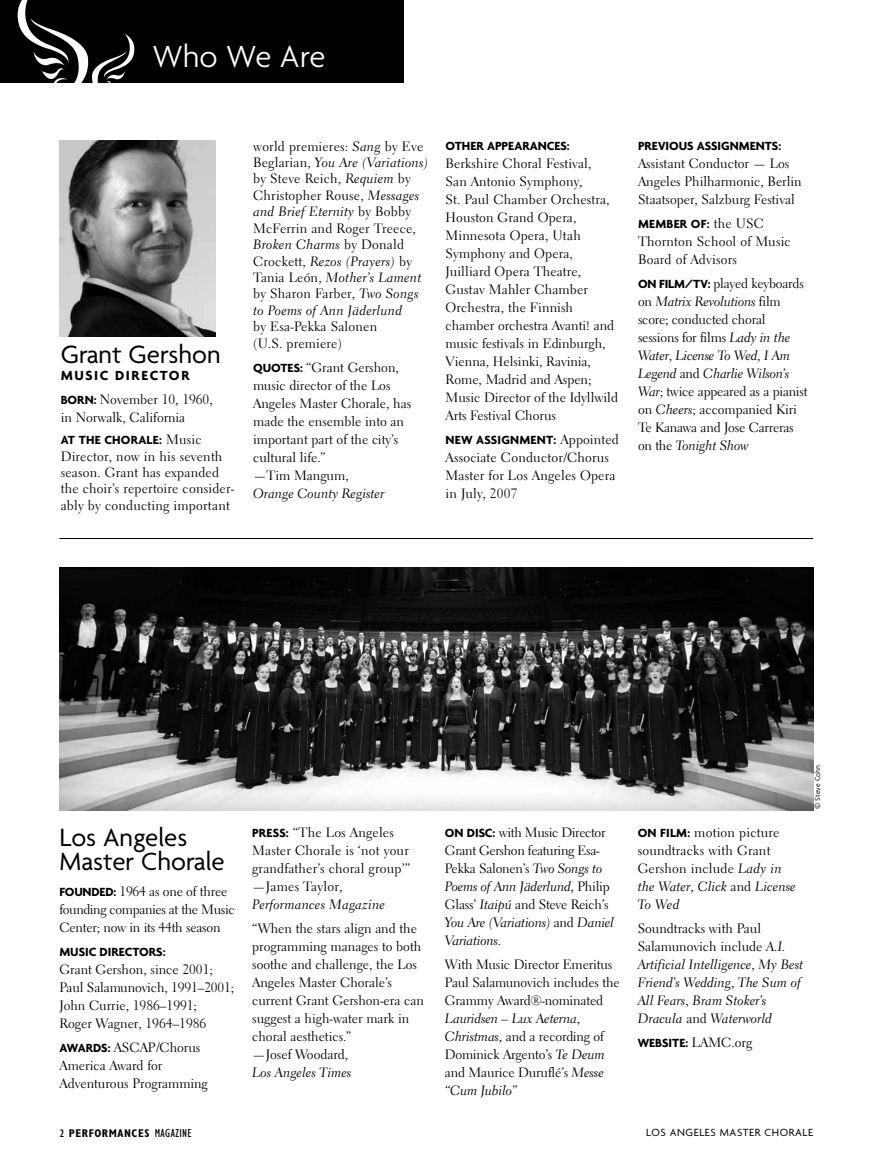
<style>
.page{position:relative;width:878px;height:1175px;background:#fff}
.page>*{position:absolute;margin:0;border:0;box-sizing:border-box;transform-origin:0 0}
.t1{font:300 33px "Agenda";color:#fff}
.t2{font:27px/24px "Agenda";color:#000}
.t3{font:700 14.25px "Agenda";letter-spacing:.11em;color:#000}
.t4{font:13.5px/18px "Electra LH";color:#000}
.t5{font:13.5px/18px "Electra LH Cursive";color:#000}
.t6{font:13.5px/18px "Electra LH";letter-spacing:-.025em;color:#000}
.t7{font:700 12.75px "Agenda";color:#000}
.t8{font:11.25px "Agenda";letter-spacing:.05em;color:#000}
.t9{font:700 condensed 11.25px "Gill Sans";letter-spacing:.05em;color:#000}
.t10{font:7.5px "Kievit";letter-spacing:.01em;color:#000}
.s1{font-family:"Agenda";font-weight:700;font-size:12.75px}
.s2{font-family:"Electra LH";font-weight:400;font-size:13.5px}
.s3{font-family:"Electra LH Cursive"}
.s4{font-family:"Electra LH"}
.s5{font-weight:400}
.s6{font-weight:400;font-size:12px}
</style>
<div class="page">
<img style="left:59px;top:567px;width:754px;height:243px">
<div style="left:0;top:0;width:403px;height:82px;background:#000"></div>
<img style="left:59px;top:140px;width:156px;height:196px">
<hr style="left:59px;top:538px;width:754px;height:1px;background:#000">
<h1 class="t1" style="left:152px;top:43px;width:175px">Who We Are</h1>
<h2 class="t2" style="left:61px;top:345px;width:161px">Grant Gershon</h2>
<p class="t3" style="left:61px;top:369px;width:130px">MUSIC DIRECTOR</p>
<p class="t4" style="left:61px;top:391px;width:153px"><span class="s1">BORN:</span> November 10, 1960, in Norwalk, California</p>
<p class="t7" style="left:61px;top:435px;width:142px">AT THE CHORALE: <span class="s2">Music</span></p>
<p class="t4" style="left:61px;top:449px;width:175px;line-height:16.5px">Director, now in his seventh season. Grant has expanded the choir’s repertoire consider&shy;ably by conducting important</p>
<p class="t4" style="left:253px;top:138px;width:172px">world premieres: <span class="s3">Sang</span> by Eve</p>
<p class="t5" style="left:253px;top:155px;width:177px"><span class="s4">Beglarian,</span> You Are (Variations)</p>
<p class="t4" style="left:253px;top:172px;width:168px;line-height:16.5px">by Steve Reich, <span class="s3">Requiem</span> by<br>Christopher Rouse, <span class="s3">Messages</span></p>
<p class="t5" style="left:253px;top:204px;width:159px">and Brief Eternity <span class="s4">by Bobby</span></p>
<p class="t4" style="left:253px;top:220px;width:164px">McFerrin and Roger Treece,</p>
<p class="t5" style="left:253px;top:238px;width:170px;line-height:16.5px">Broken Charms <span class="s4">by Donald<br>Crockett,</span> Rezos (Prayers) <span class="s4">by<br>Tania León,</span> Mother’s Lament</p>
<p class="t4" style="left:253px;top:286px;width:167px">by Sharon Farber, <span class="s3">Two Songs</span></p>
<p class="t5" style="left:253px;top:303px;width:150px">to Poems of Ann Jäderlund</p>
<p class="t4" style="left:253px;top:320px;width:126px;line-height:16.5px">by Esa-Pekka Salonen (U.S. premiere)</p>
<p class="t4" style="left:253px;top:359px;width:159px"><span class="s1">QUOTES:</span> “Grant Gershon, music director of the Los<br>Angeles Master Chorale, has made the ensemble into an important part of the city’s cultural life.”<br>—Tim Mangum,</p>
<p class="t5" style="left:253px;top:485px;width:133px">Orange County Register</p>
<p class="t7" style="left:445px;top:140px;width:126px">OTHER APPEARANCES:</p>
<p class="t4" style="left:445px;top:155px;width:174px">Berkshire Choral Festival,<br>San Antonio Symphony,<br>St. Paul Chamber Orchestra,<br>Houston Grand Opera,<br>Minnesota Opera, Utah<br>Symphony and Opera,<br>Juilliard Opera Theatre,<br>Gustav Mahler Chamber<br>Orchestra, the Finnish chamber orchestra Avanti! and music festivals in Edinburgh,<br>Vienna, Helsinki, Ravinia,<br>Rome, Madrid and Aspen;<br>Music Director of the Idyllwild<br>Arts Festival Chorus</p>
<p class="t7" style="left:445px;top:434px;width:175px">NEW ASSIGNMENT: <span class="s2">Appointed</span></p>
<p class="t4" style="left:445px;top:449px;width:171px">Associate Conductor/Chorus<br>Master for Los Angeles Opera in July, 2007</p>
<p class="t7" style="left:638px;top:140px;width:145px">PREVIOUS ASSIGNMENTS:</p>
<p class="t4" style="left:638px;top:155px;width:165px">Assistant Conductor — Los<br>Angeles Philharmonic, Berlin<br>Staatsoper, Salzburg Festival</p>
<p class="t7" style="left:638px;top:218px;width:128px">MEMBER OF: <span class="s2">the USC</span></p>
<p class="t4" style="left:638px;top:233px;width:154px">Thornton School of Music<br>Board of Advisors</p>
<p class="t4" style="left:638px;top:275px;width:167px"><span class="s1">ON FILM/TV:</span> played keyboards</p>
<p class="t5" style="left:638px;top:293px;width:144px"><span class="s4">on</span> Matrix Revolutions <span class="s4">film</span></p>
<p class="t4" style="left:638px;top:311px;width:154px">score; conducted choral sessions for films <span class="s3">Lady in the</span></p>
<p class="t5" style="left:638px;top:347px;width:153px">Water<span class="s4">,</span> License To Wed<span class="s4">,</span> I Am<br>Legend <span class="s4">and</span> Charlie Wilson’s</p>
<p class="t4" style="left:638px;top:383px;width:171px"><span class="s3">War</span>; twice appeared as a pianist on <span class="s3">Cheers</span>; accompanied Kiri<br>Te Kanawa and Jose Carreras</p>
<p class="t5" style="left:638px;top:437px;width:112px"><span class="s4">on the</span> Tonight Show</p>
<h2 class="t2" style="left:59px;top:827px;width:167px">Los Angeles<br>Master Chorale</h2>
<p class="t4" style="left:59px;top:883px;width:177px"><span class="s1">FOUNDED:</span> 1964 as one of three founding companies at the Music<br>Center; now in its 44th season</p>
<p class="t7" style="left:59px;top:946px;width:107px">MUSIC DIRECTORS:</p>
<p class="t4" style="left:59px;top:961px;width:176px">Grant Gershon, since 2001;<br>Paul Salamunovich, 1991–2001;<br>John Currie, 1986–1991;<br>Roger Wagner, 1964–1986</p>
<p class="t4" style="left:59px;top:1039px;width:150px"><span class="s1">AWARDS:</span> ASCAP/Chorus<br>America Award for<br>Adventurous Programming</p>
<p class="t4" style="left:252px;top:824px;width:160px"><span class="s1">PRESS:</span> “The Los Angeles<br>Master Chorale is ‘not your grandfather’s choral group’” —James Taylor,</p>
<p class="t5" style="left:252px;top:896px;width:134px">Performances Magazine</p>
<p class="t4" style="left:252px;top:920px;width:173px">“When the stars align and the programming manages to both soothe and challenge, the Los<br>Angeles Master Chorale’s current Grant Gershon-era can suggest a high-water mark in choral aesthetics.”<br>—Josef Woodard,</p>
<p class="t5" style="left:252px;top:1064px;width:101px">Los Angeles Times</p>
<p class="t6" style="left:445px;top:824px;width:162px"><span class="s1">ON DISC:</span> with Music Director<br>Grant Gershon featuring Esa-<br>Pekka Salonen’s <span class="s3">Two Songs to</span></p>
<p class="t5" style="left:445px;top:878px;width:166px">Poems of Ann Jäderlund<span class="s4">, Philip</span></p>
<p class="t4" style="left:445px;top:896px;width:165px">Glass’ <span class="s3">Itaipú</span> and Steve Reich’s</p>
<p class="t5" style="left:445px;top:914px;width:170px">You Are (Variations) <span class="s4">and</span> Daniel<br>Variations<span class="s4">.</span></p>
<p class="t4" style="left:445px;top:956px;width:176px">With Music Director Emeritus<br>Paul Salamunovich includes the<br>Grammy Award®-nominated</p>
<p class="t5" style="left:445px;top:1010px;width:137px">Lauridsen – Lux Aeterna<span class="s4">,</span></p>
<p class="t4" style="left:445px;top:1028px;width:161px;text-align:justify"><span class="s3">Christmas</span>, and a recording of Dominick Argento’s <span class="s3">Te Deum </span>and Maurice Duruflé’s <span class="s3">Messe</span></p>
<p class="t5" style="left:445px;top:1082px;width:74px">“Cum Jubilo”</p>
<p class="t4" style="left:637px;top:824px;width:145px"><span class="s1">ON FILM:</span> motion picture soundtracks with Grant<br>Gershon include <span class="s3">Lady in</span></p>
<p class="t5" style="left:637px;top:878px;width:160px">the Water<span class="s4">,</span> Click <span class="s4">and</span> License<br>To Wed</p>
<p class="t4" style="left:637px;top:920px;width:149px">Soundtracks with Paul<br>Salamunovich include <span class="s3">A.I.</span></p>
<p class="t5" style="left:637px;top:956px;width:167px">Artificial Intelligence<span class="s4">,</span> My Best<br>Friend’s Wedding<span class="s4">,</span> The Sum of<br>All Fears<span class="s4">,</span> Bram Stoker’s<br>Dracula <span class="s4">and</span> Waterworld</p>
<p class="t7" style="left:637px;top:1037px;width:116px">WEBSITE: <span class="s2">LAMC.org</span></p>
<p class="t10" style="left:814px;top:809px;width:46px;rotate:-90deg">© Steve Cohn</p>
<p class="t9" style="left:59px;top:1129px;width:134px"><span class="s5">2</span> PERFORMANCES <span class="s6">MAGAZINE</span></p>
<p class="t8" style="left:646px;top:1127px;width:168px">LOS ANGELES MASTER CHORALE</p>
</div>
